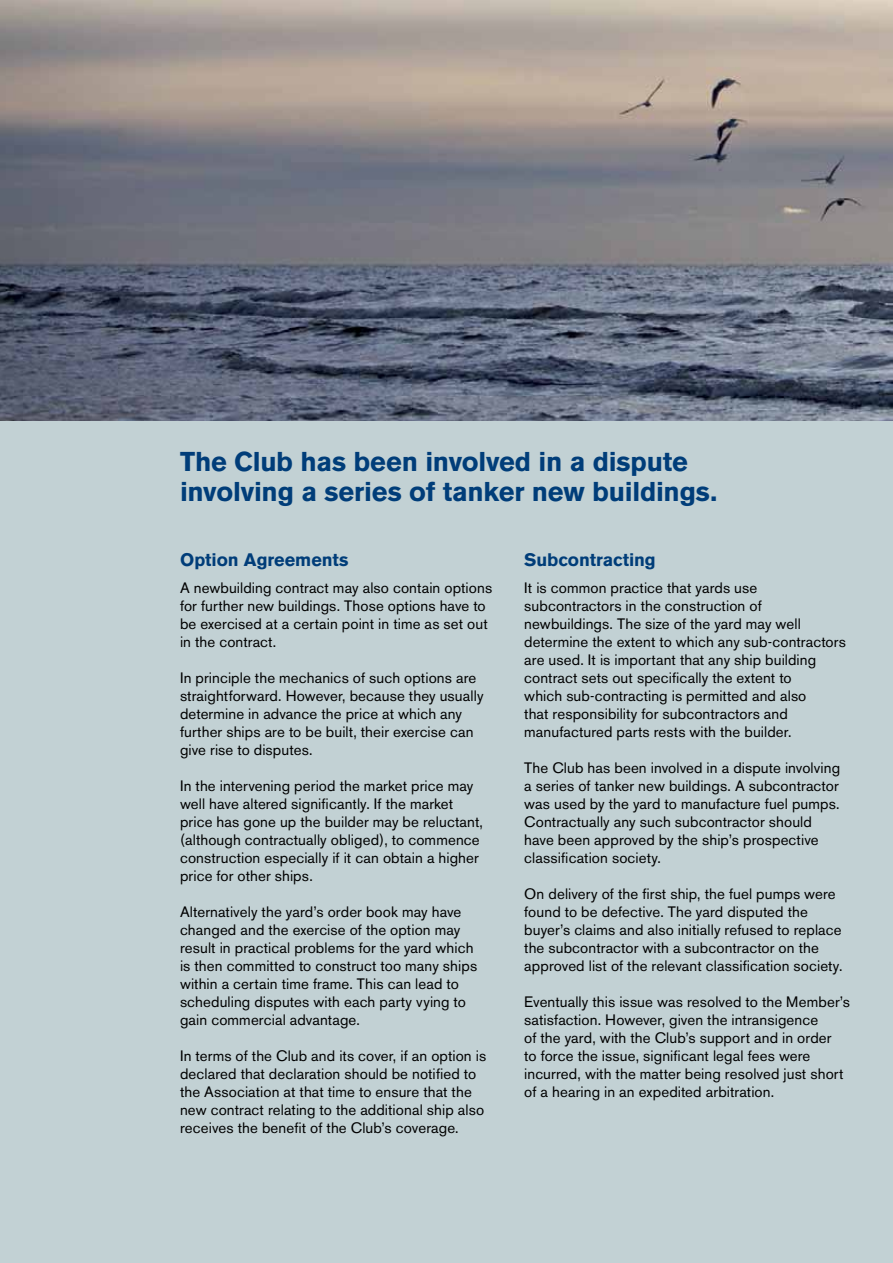
<style>
.page{position:relative;width:893px;height:1263px;background:#c2d1d4}
.page>*{position:absolute;margin:0;border:0;box-sizing:border-box;transform-origin:0 0}
.t1{font:700 27px/30px "Akzidenz Grotesk BE";letter-spacing:-.005em;color:#003d79}
.t2{font:700 18px "Akzidenz Grotesk BE";color:#003d79}
.t3{font:15px/18px "Akzidenz Grotesk BE";letter-spacing:.01em;color:#000}
</style>
<div class="page">
<img style="left:0;top:0;width:893px;height:421px">
<h1 class="t1" style="left:180px;top:447px;width:539px">The Club has been involved in a dispute involving a series of tanker new buildings.</h1>
<p class="t2" style="left:180px;top:550px;width:170px">Option Agreements</p>
<p class="t3" style="left:180px;top:579px;width:314px">A newbuilding contract may also contain options for further new buildings. Those options have to be exercised at a certain point in time as set out in the contract.</p>
<p class="t3" style="left:180px;top:669px;width:305px">In principle the mechanics of such options are straightforward. However, because they usually determine in advance the price at which any further ships are to be built, their exercise can give rise to disputes.</p>
<p class="t3" style="left:180px;top:777px;width:305px">In the intervening period the market price may well have altered significantly. If the market price has gone up the builder may be reluctant, (although contractually obliged), to commence construction especially if it can obtain a higher price for other ships.</p>
<p class="t3" style="left:180px;top:903px;width:299px">Alternatively the yard’s order book may have changed and the exercise of the option may result in practical problems for the yard which is then committed to construct too many ships within a certain time frame. This can lead to scheduling disputes with each party vying to gain commercial advantage.</p>
<p class="t3" style="left:180px;top:1047px;width:308px">In terms of the Club and its cover, if an option is declared that declaration should be notified to the Association at that time to ensure that the new contract relating to the additional ship also receives the benefit of the Club’s coverage.</p>
<p class="t2" style="left:524px;top:550px;width:133px">Subcontracting</p>
<p class="t3" style="left:524px;top:579px;width:323px">It is common practice that yards use subcontractors in the construction of newbuildings. The size of the yard may well determine the extent to which any sub-contractors are used. It is important that any ship building contract sets out specifically the extent to<br>which sub-contracting is permitted and also<br>that responsibility for subcontractors and manufactured parts rests with the builder.</p>
<p class="t3" style="left:524px;top:759px;width:317px">The Club has been involved in a dispute involving a series of tanker new buildings. A subcontractor was used by the yard to manufacture fuel pumps.<br>Contractually any such subcontractor should have been approved by the ship’s prospective classification society.</p>
<p class="t3" style="left:524px;top:885px;width:320px">On delivery of the first ship, the fuel pumps were found to be defective. The yard disputed the buyer’s claims and also initially refused to replace the subcontractor with a subcontractor on the approved list of the relevant classification society.</p>
<p class="t3" style="left:524px;top:993px;width:327px">Eventually this issue was resolved to the Member’s satisfaction. However, given the intransigence<br>of the yard, with the Club’s support and in order<br>to force the issue, significant legal fees were incurred, with the matter being resolved just short of a hearing in an expedited arbitration.</p>
</div>
